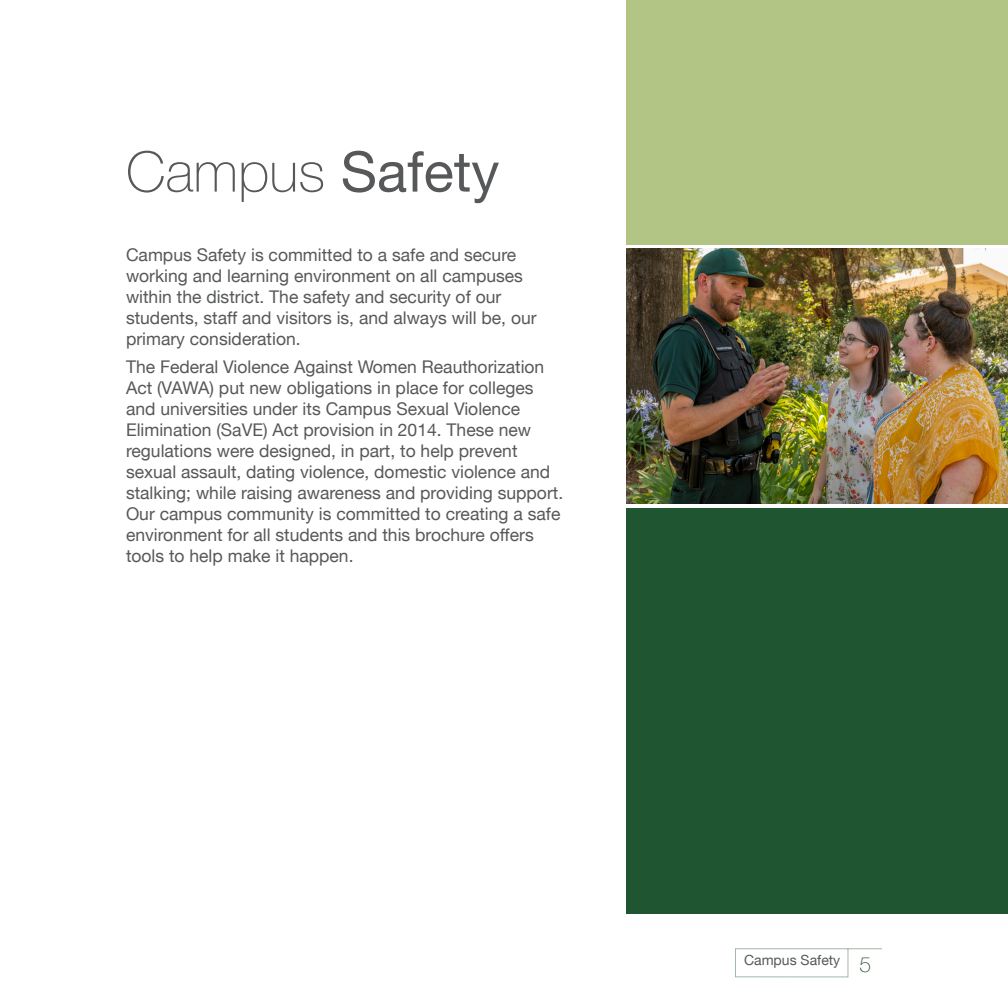
<style>
.page{position:relative;width:1008px;height:1008px;background:#fff}
.page>*{position:absolute;margin:0;border:0;box-sizing:border-box;transform-origin:0 0}
.t1{font:100 56px "Helvetica Neue LT";color:#57585a}
.Body_Text{font:17.5px/21px "Helvetica Neue LT";color:#57585a}
.t2{font:14px "Helvetica Neue LT";color:#57585a}
.s1{font-weight:400}
.s2{font-weight:100;font-size:21px;color:#205532}
</style>
<div class="page">
<svg style="left:735px;top:948px;width:147px;height:30px"></svg>
<div style="left:626px;top:508px;width:382px;height:406px;background:#205532"></div>
<div style="left:626px;top:0;width:382px;height:244px;background:#b3c585"></div>
<img style="left:626px;top:248px;width:382px;height:256px">
<p class="t1" style="left:126px;top:140px;width:375px">Campus <span class="s1">Safety</span></p>
<p class="Body_Text" style="left:126px;top:244px;width:412px">Campus Safety is committed to a safe and secure working and learning environment on all campuses within the district. The safety and security of our students, staff and visitors is, and always will be, our primary consideration.</p>
<p class="Body_Text" style="left:126px;top:356px;width:439px">The Federal Violence Against Women Reauthorization Act (VAWA) put new obligations in place for colleges and universities under its Campus Sexual Violence Elimination (SaVE) Act provision in 2014. These new regulations were designed, in part, to help prevent sexual assault, dating violence, domestic violence and stalking; while raising awareness and providing support.<br>Our campus community is committed to creating a safe environment for all students and this brochure offers tools to help make it happen.</p>
<p class="t2" style="left:744px;top:952px;width:129px">Campus Safety <span class="s2">5</span></p>
</div>
